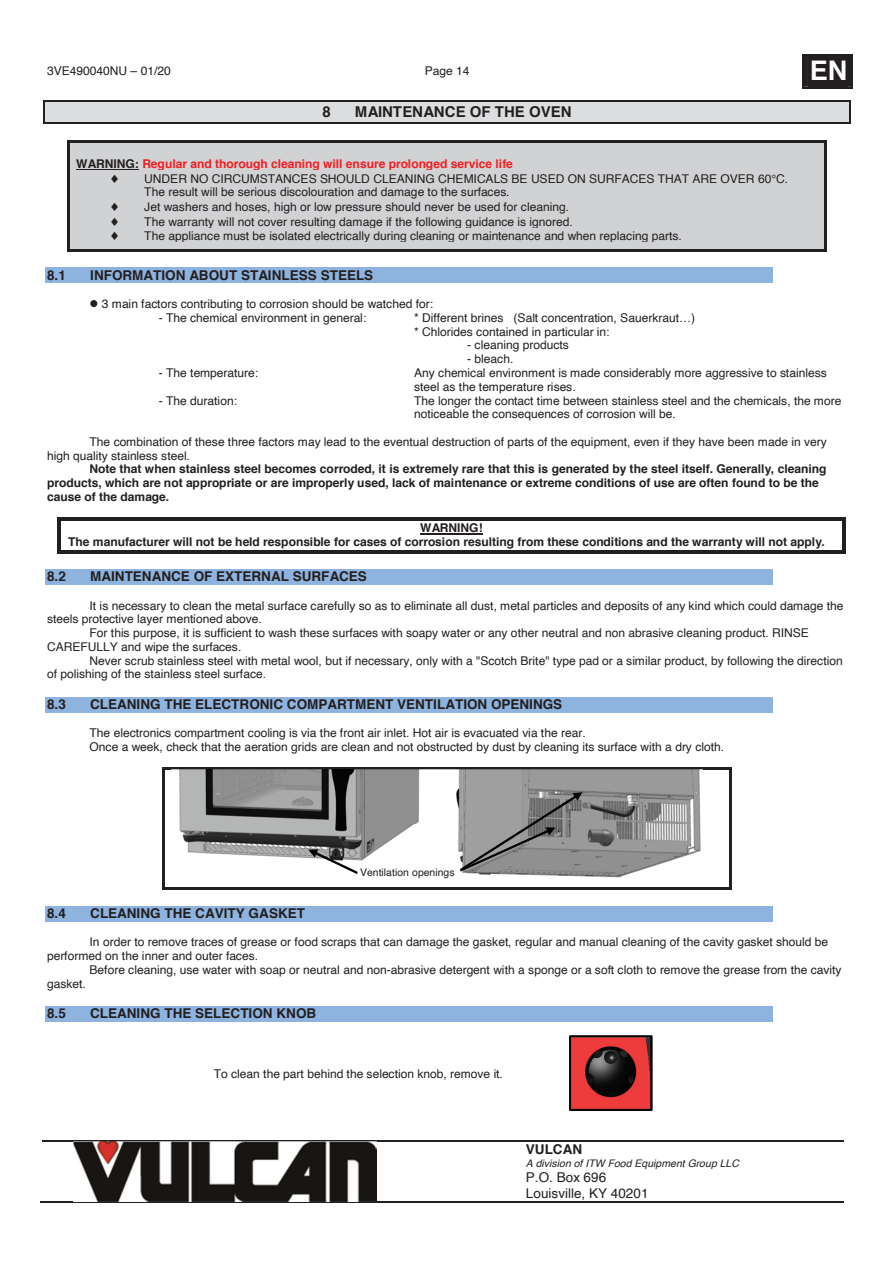
<style>
.page{position:relative;width:893px;height:1263px;background:#fff}
.page>*{position:absolute;margin:0;border:0;box-sizing:border-box;transform-origin:0 0}
.t1{font:700 27px "Helvetica";color:#fff}
.t2{font:700 15px "Helvetica";color:#231f20}
.t3{font:700 13.5px "Helvetica";color:#231f20}
.t4{font:13.5px/15.5px "Helvetica";letter-spacing:.005em;color:#231f20}
.t5{font:12px/13.8px "Helvetica";letter-spacing:-.005em;color:#231f20}
.t6{font:700 12px/13.8px "Helvetica";letter-spacing:-.005em;color:#231f20}
.t7{font:700 12px "Helvetica";color:#ee1f23}
.t8{font:italic 10.5px "Helvetica";color:#231f20}
.t9{font:10.5px "Helvetica";color:#231f20}
.s1{color:#231f20}
</style>
<div class="page">
<div style="left:802px;top:54px;width:50px;height:34px;background:#231f20"></div>
<hr style="left:42px;top:1140px;width:478px;height:2px;background:#231f20">
<hr style="left:521px;top:1140px;width:322px;height:2px;background:#231f20">
<hr style="left:41px;top:1201px;width:479px;height:1px;background:#231f20">
<hr style="left:520px;top:1201px;width:323px;height:1px;background:#231f20">
<img style="left:73px;top:1141px;width:303px;height:60px">
<div style="left:45px;top:102px;width:804px;height:20px;background:#dcdddf"></div>
<hr style="left:45px;top:100px;width:804px;height:2px;background:#231f20">
<hr style="left:45px;top:122px;width:804px;height:1px;background:#231f20">
<hr style="left:43px;top:102px;width:2px;height:20px;background:#231f20">
<svg style="left:849px;top:100px;width:1px;height:23px"></svg>
<div style="left:76px;top:143px;width:741px;height:14px;background:#d1d2d4"></div>
<div style="left:76px;top:157px;width:741px;height:14px;background:#d1d2d4"></div>
<hr style="left:76px;top:169px;width:63px;height:1px;background:#231f20">
<div style="left:76px;top:171px;width:741px;height:14px;background:#d1d2d4"></div>
<div style="left:76px;top:185px;width:741px;height:14px;background:#d1d2d4"></div>
<div style="left:76px;top:199px;width:741px;height:15px;background:#d1d2d4"></div>
<div style="left:76px;top:214px;width:741px;height:14px;background:#d1d2d4"></div>
<div style="left:76px;top:228px;width:741px;height:15px;background:#d1d2d4"></div>
<div style="left:76px;top:243px;width:741px;height:7px;background:#d1d2d4"></div>
<hr style="left:69px;top:141px;width:755px;height:2px;background:#231f20">
<hr style="left:69px;top:143px;width:755px;height:1px;background:#d1d2d4">
<hr style="left:67px;top:143px;width:2px;height:107px;background:#231f20">
<hr style="left:69px;top:250px;width:755px;height:2px;background:#231f20">
<hr style="left:824px;top:143px;width:2px;height:107px;background:#231f20">
<div style="left:45px;top:267px;width:727px;height:16px;background:#8eb3de"></div>
<hr style="left:420px;top:533px;width:62px;height:1px;background:#231f20">
<hr style="left:60px;top:518px;width:782px;height:3px;background:#231f20">
<hr style="left:57px;top:521px;width:3px;height:14px;background:#231f20">
<hr style="left:842px;top:521px;width:3px;height:14px;background:#231f20">
<svg style="left:57px;top:550px;width:3px;height:4px"></svg>
<hr style="left:60px;top:550px;width:782px;height:4px;background:#231f20">
<svg style="left:842px;top:550px;width:3px;height:4px"></svg>
<hr style="left:57px;top:535px;width:3px;height:15px;background:#231f20">
<hr style="left:842px;top:535px;width:3px;height:15px;background:#231f20">
<div style="left:45px;top:569px;width:727px;height:15px;background:#8eb3de"></div>
<div style="left:45px;top:697px;width:727px;height:15px;background:#8eb3de"></div>
<hr style="left:165px;top:767px;width:564px;height:3px;background:#231f20">
<hr style="left:163px;top:770px;width:2px;height:118px;background:#231f20">
<hr style="left:165px;top:888px;width:564px;height:2px;background:#231f20">
<hr style="left:729px;top:770px;width:2px;height:118px;background:#231f20">
<div style="left:45px;top:906px;width:727px;height:15px;background:#8eb3de"></div>
<div style="left:45px;top:1006px;width:727px;height:15px;background:#8eb3de"></div>
<img style="left:171px;top:769px;width:531px;height:109px">
<svg style="left:569px;top:1035px;width:83px;height:76px;background:#912d2e"></svg>
<img style="left:349px;top:866px;width:117px;height:12px">
<svg style="left:308px;top:849px;width:49px;height:25px"></svg>
<svg style="left:460px;top:792px;width:122px;height:79px;background:#898989"></svg>
<p class="t5" style="left:47px;top:64px;width:125px">3VE490040NU – 01/20</p>
<p class="t5" style="left:424px;top:64px;width:46px">Page 14</p>
<h1 class="t1" style="left:809px;top:49px;width:39px">EN</h1>
<p class="t2" style="left:322px;top:100px;width:10px">8</p>
<p class="t2" style="left:354px;top:100px;width:218px">MAINTENANCE OF THE OVEN</p>
<p class="t7" style="left:76px;top:154px;width:438px"><span class="s1">WARNING:</span> Regular and thorough cleaning will ensure prolonged service life</p>
<p class="t5" style="left:144px;top:172px;width:645px">UNDER NO CIRCUMSTANCES SHOULD CLEANING CHEMICALS BE USED ON SURFACES THAT ARE OVER 60°C.<br>The result will be serious discolouration and damage to the surfaces.</p>
<p class="t5" style="left:144px;top:200px;width:426px">Jet washers and hoses, high or low pressure should never be used for cleaning.</p>
<p class="t5" style="left:144px;top:215px;width:430px">The warranty will not cover resulting damage if the following guidance is ignored.</p>
<p class="t5" style="left:144px;top:229px;width:539px">The appliance must be isolated electrically during cleaning or maintenance and when replacing parts.</p>
<p class="t3" style="left:47px;top:264px;width:20px">8.1</p>
<p class="t3" style="left:90px;top:264px;width:284px">INFORMATION ABOUT STAINLESS STEELS</p>
<p class="t5" style="left:102px;top:297px;width:332px">3 main factors contributing to corrosion should be watched for:</p>
<p class="t5" style="left:159px;top:311px;width:209px">- The chemical environment in general:</p>
<p class="t5" style="left:414px;top:311px;width:282px">* Different brines (Salt concentration, Sauerkraut…) * Chlorides contained in particular in:</p>
<p class="t5" style="left:467px;top:338px;width:103px">- cleaning products</p>
<p class="t5" style="left:467px;top:352px;width:48px">- bleach.</p>
<p class="t5" style="left:159px;top:366px;width:101px">- The temperature:</p>
<p class="t5" style="left:414px;top:366px;width:414px">Any chemical environment is made considerably more aggressive to stainless steel as the temperature rises.</p>
<p class="t5" style="left:159px;top:394px;width:80px">- The duration:</p>
<p class="t5" style="left:414px;top:394px;width:428px">The longer the contact time between stainless steel and the chemicals, the more noticeable the consequences of corrosion will be.</p>
<p class="t5" style="left:47px;top:435px;width:780px;text-indent:42px">The combination of these three factors may lead to the eventual destruction of parts of the equipment, even if they have been made in very high quality stainless steel.</p>
<p class="t6" style="left:47px;top:462px;width:780px;text-indent:42px">Note that when stainless steel becomes corroded, it is extremely rare that this is generated by the steel itself. Generally, cleaning products, which are not appropriate or are improperly used, lack of maintenance or extreme conditions of use are often found to be the cause of the damage.</p>
<p class="t6" style="left:68px;top:521px;width:757px;text-indent:351px">WARNING!<br>The manufacturer will not be held responsible for cases of corrosion resulting from these conditions and the warranty will not apply.</p>
<p class="t3" style="left:47px;top:566px;width:20px">8.2</p>
<p class="t3" style="left:90px;top:566px;width:278px">MAINTENANCE OF EXTERNAL SURFACES</p>
<p class="t5" style="left:89px;top:599px;width:755px">It is necessary to clean the metal surface carefully so as to eliminate all dust, metal particles and deposits of any kind which could damage the</p>
<p class="t5" style="left:47px;top:612px;width:216px">steels protective layer mentioned above.</p>
<p class="t5" style="left:89px;top:626px;width:720px">For this purpose, it is sufficient to wash these surfaces with soapy water or any other neutral and non abrasive cleaning product. RINSE</p>
<p class="t5" style="left:47px;top:640px;width:196px">CAREFULLY and wipe the surfaces.</p>
<p class="t5" style="left:89px;top:654px;width:754px">Never scrub stainless steel with metal wool, but if necessary, only with a "Scotch Brite" type pad or a similar product, by following the direction</p>
<p class="t5" style="left:47px;top:667px;width:220px">of polishing of the stainless steel surface.</p>
<p class="t3" style="left:47px;top:693px;width:20px">8.3</p>
<p class="t3" style="left:90px;top:693px;width:473px">CLEANING THE ELECTRONIC COMPARTMENT VENTILATION OPENINGS</p>
<p class="t5" style="left:89px;top:726px;width:635px">The electronics compartment cooling is via the front air inlet. Hot air is evacuated via the rear.<br>Once a week, check that the aeration grids are clean and not obstructed by dust by cleaning its surface with a dry cloth.</p>
<p class="t9" style="left:360px;top:864px;width:96px">Ventilation openings</p>
<p class="t3" style="left:47px;top:902px;width:20px">8.4</p>
<p class="t3" style="left:90px;top:902px;width:216px">CLEANING THE CAVITY GASKET</p>
<p class="t5" style="left:47px;top:935px;width:782px;text-indent:42px">In order to remove traces of grease or food scraps that can damage the gasket, regular and manual cleaning of the cavity gasket should be performed on the inner and outer faces.</p>
<p class="t5" style="left:89px;top:963px;width:753px">Before cleaning, use water with soap or neutral and non-abrasive detergent with a sponge or a soft cloth to remove the grease from the cavity</p>
<p class="t5" style="left:47px;top:977px;width:40px">gasket.</p>
<p class="t3" style="left:47px;top:1002px;width:20px">8.5</p>
<p class="t3" style="left:90px;top:1002px;width:227px">CLEANING THE SELECTION KNOB</p>
<p class="t5" style="left:213px;top:1067px;width:291px">To clean the part behind the selection knob, remove it.</p>
<p class="t3" style="left:525px;top:1138px;width:58px">VULCAN</p>
<p class="t8" style="left:525px;top:1155px;width:214px">A division of ITW Food Equipment Group LLC</p>
<p class="t4" style="left:525px;top:1170px;width:124px">P.O. Box 696<br>Louisville, KY 40201</p>
</div>
